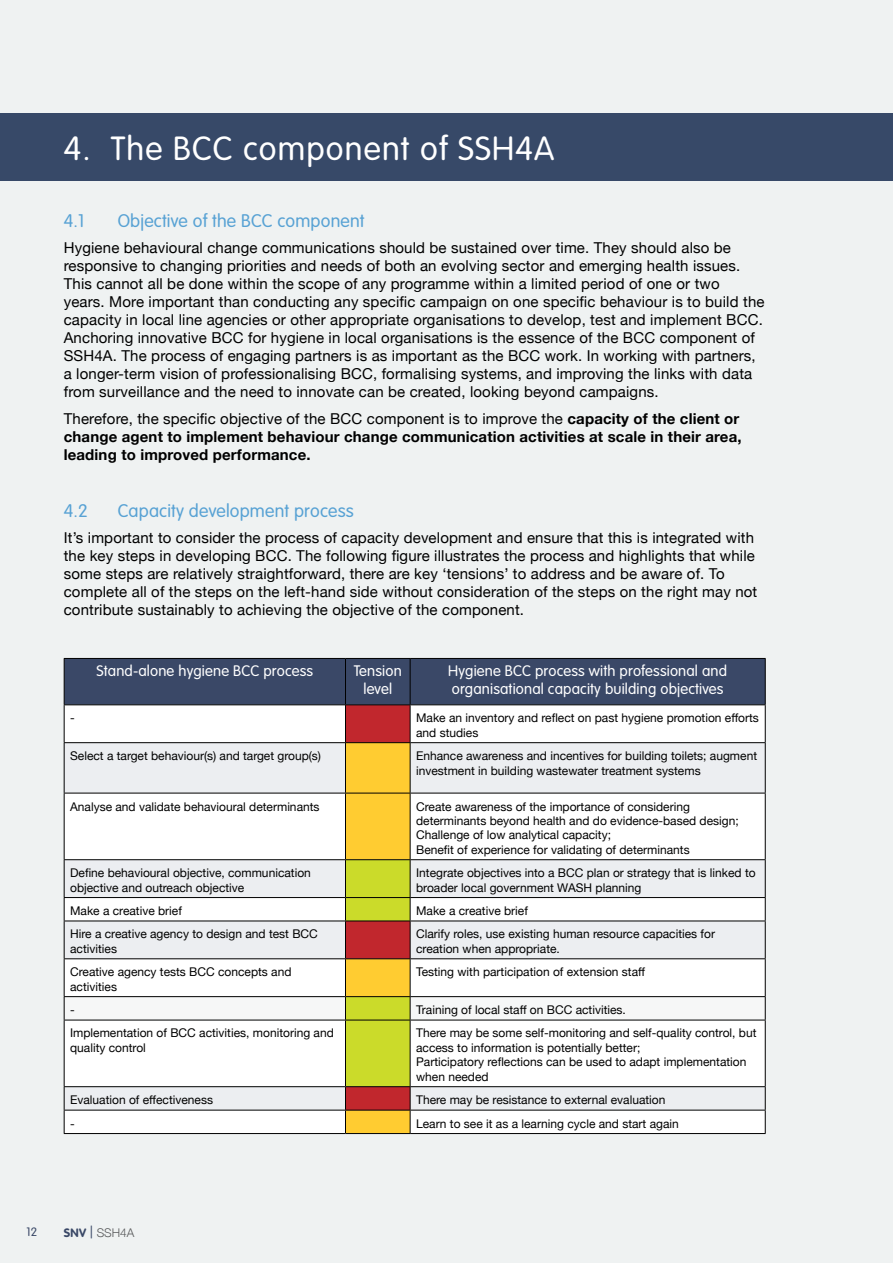
<style>
.page{position:relative;width:893px;height:1263px;background:#eff2f2}
.page>*{position:absolute;margin:0;border:0;box-sizing:border-box;transform-origin:0 0}
.t1{font:300 33px "VAG Rounded Std";letter-spacing:.035em;color:#fff}
.t2{font:300 18px "VAG Rounded Std";letter-spacing:.01em;color:#58a2d4}
.t3{font:15px/18px "Helvetica Neue";letter-spacing:.01em;color:#000}
.t4{font:700 15px/18px "Helvetica Neue";letter-spacing:.01em;color:#000}
.t5{font:300 15px/18px "VAG Rounded Std";letter-spacing:.01em;color:#fff;text-align:center}
.t6{font:12px/14.4px "Helvetica Neue";color:#000}
.t7{font:300 12px "Helvetica Neue";letter-spacing:-.005em;color:#58595b}
.t8{font:300 12px "VAG Rounded Std";color:#3a4867}
.s1{font-weight:400}
.s2{font-family:"VAG Rounded Std";font-weight:700;color:#3a4867}
.s3{font-family:"VAG Rounded Std";color:#3a4867}
</style>
<div class="page">
<div style="left:0;top:113px;width:893px;height:68px;background:#374968"></div>
<div style="left:65px;top:659px;width:700px;height:45px;background:#3a4867"></div>
<div style="left:65px;top:705px;width:700px;height:37px;background:#fff"></div>
<div style="left:345px;top:705px;width:65px;height:38px;background:#c1272d"></div>
<hr style="left:64px;top:705px;width:1px;height:37px;background:#000">
<hr style="left:345px;top:705px;width:1px;height:37px;background:#000">
<hr style="left:410px;top:705px;width:1px;height:37px;background:#000">
<hr style="left:765px;top:705px;width:1px;height:37px;background:#000">
<hr style="left:64px;top:658px;width:281px;height:1px;background:#000">
<hr style="left:64px;top:659px;width:1px;height:45px;background:#000">
<hr style="left:345px;top:658px;width:65px;height:1px;background:#000">
<hr style="left:345px;top:659px;width:1px;height:45px;background:#000">
<hr style="left:410px;top:658px;width:356px;height:1px;background:#000">
<hr style="left:410px;top:659px;width:1px;height:45px;background:#000">
<hr style="left:765px;top:659px;width:1px;height:45px;background:#000">
<hr style="left:64px;top:704px;width:281px;height:1px;background:#000">
<hr style="left:345px;top:704px;width:65px;height:1px;background:#000">
<hr style="left:410px;top:704px;width:356px;height:1px;background:#000">
<hr style="left:64px;top:742px;width:281px;height:1px;background:#000">
<hr style="left:345px;top:742px;width:65px;height:1px;background:#000">
<hr style="left:410px;top:742px;width:356px;height:1px;background:#000">
<hr style="left:64px;top:1133px;width:281px;height:1px;background:#000">
<hr style="left:345px;top:1133px;width:65px;height:1px;background:#000">
<svg style="left:64px;top:743px;width:702px;height:390px"></svg>
<hr style="left:410px;top:1133px;width:356px;height:1px;background:#000">
<h1 class="t1" style="left:64px;top:129px;width:492px">4. The BCC component of SSH4A</h1>
<h2 class="t2" style="left:64px;top:210px;width:22px">4.1</h2>
<h2 class="t2" style="left:118px;top:210px;width:248px">Objective of the BCC component</h2>
<p class="t3" style="left:64px;top:240px;width:702px">Hygiene behavioural change communications should be sustained over time. They should also be responsive to changing priorities and needs of both an evolving sector and emerging health issues.<br>This cannot all be done within the scope of any programme within a limited period of one or two<br>years. More important than conducting any specific campaign on one specific behaviour is to build the capacity in local line agencies or other appropriate organisations to develop, test and implement BCC.<br>Anchoring innovative BCC for hygiene in local organisations is the essence of the BCC component of SSH4A. The process of engaging partners is as important as the BCC work. In working with partners, a longer-term vision of professionalising BCC, formalising systems, and improving the links with data from surveillance and the need to innovate can be created, looking beyond campaigns.</p>
<p class="t4" style="left:64px;top:410px;width:679px"><span class="s1">Therefore, the specific objective of the BCC component is to improve the</span> capacity of the client or change agent to implement behaviour change communication activities at scale in their area, leading to improved performance.</p>
<h2 class="t2" style="left:64px;top:500px;width:26px">4.2</h2>
<h2 class="t2" style="left:118px;top:500px;width:238px">Capacity development process</h2>
<p class="t3" style="left:64px;top:530px;width:695px">It’s important to consider the process of capacity development and ensure that this is integrated with the key steps in developing BCC. The following figure illustrates the process and highlights that while some steps are relatively straightforward, there are key ‘tensions’ to address and be aware of. To complete all of the steps on the left-hand side without consideration of the steps on the right may not contribute sustainably to achieving the objective of the component.</p>
<p class="t5" style="left:96px;top:662px;width:218px">Stand-alone hygiene BCC process</p>
<p class="t5" style="left:354px;top:662px;width:49px">Tension level</p>
<p class="t5" style="left:448px;top:662px;width:280px;text-align:left">Hygiene BCC process with professional and organisational capacity building objectives</p>
<p class="t6" style="left:70px;top:711px;width:6px">-</p>
<p class="t6" style="left:416px;top:711px;width:344px">Make an inventory and reflect on past hygiene promotion efforts and studies</p>
<p class="t6" style="left:70px;top:749px;width:252px">Select a target behaviour(s) and target group(s)</p>
<p class="t6" style="left:416px;top:749px;width:342px">Enhance awareness and incentives for building toilets; augment investment in building wastewater treatment systems</p>
<p class="t6" style="left:70px;top:800px;width:251px">Analyse and validate behavioural determinants</p>
<p class="t6" style="left:416px;top:800px;width:324px">Create awareness of the importance of considering determinants beyond health and do evidence-based design; Challenge of low analytical capacity;<br>Benefit of experience for validating of determinants</p>
<p class="t6" style="left:70px;top:866px;width:242px">Define behavioural objective, communication objective and outreach objective</p>
<p class="t6" style="left:416px;top:866px;width:341px">Integrate objectives into a BCC plan or strategy that is linked to broader local government WASH planning</p>
<p class="t6" style="left:70px;top:904px;width:113px">Make a creative brief</p>
<p class="t6" style="left:416px;top:904px;width:113px">Make a creative brief</p>
<p class="t6" style="left:70px;top:928px;width:249px">Hire a creative agency to design and test BCC activities</p>
<p class="t6" style="left:416px;top:928px;width:300px">Clarify roles, use existing human resource capacities for creation when appropriate.</p>
<p class="t6" style="left:70px;top:965px;width:223px">Creative agency tests BCC concepts and activities</p>
<p class="t6" style="left:416px;top:965px;width:230px">Testing with participation of extension staff</p>
<p class="t6" style="left:70px;top:1003px;width:6px">-</p>
<p class="t6" style="left:416px;top:1003px;width:211px">Training of local staff on BCC activities.</p>
<p class="t6" style="left:70px;top:1027px;width:265px">Implementation of BCC activities, monitoring and quality control</p>
<p class="t6" style="left:416px;top:1027px;width:342px">There may be some self-monitoring and self-quality control, but access to information is potentially better;<br>Participatory reflections can be used to adapt implementation when needed</p>
<p class="t6" style="left:70px;top:1093px;width:144px">Evaluation of effectiveness</p>
<p class="t6" style="left:416px;top:1093px;width:251px">There may be resistance to external evaluation</p>
<p class="t6" style="left:70px;top:1117px;width:6px">-</p>
<p class="t6" style="left:416px;top:1117px;width:264px">Learn to see it as a learning cycle and start again</p>
<p class="t8" style="left:26px;top:1225px;width:13px">12</p>
<p class="t7" style="left:64px;top:1223px;width:72px"><span class="s2">SNV</span> <span class="s3">|</span> SSH4A</p>
</div>
